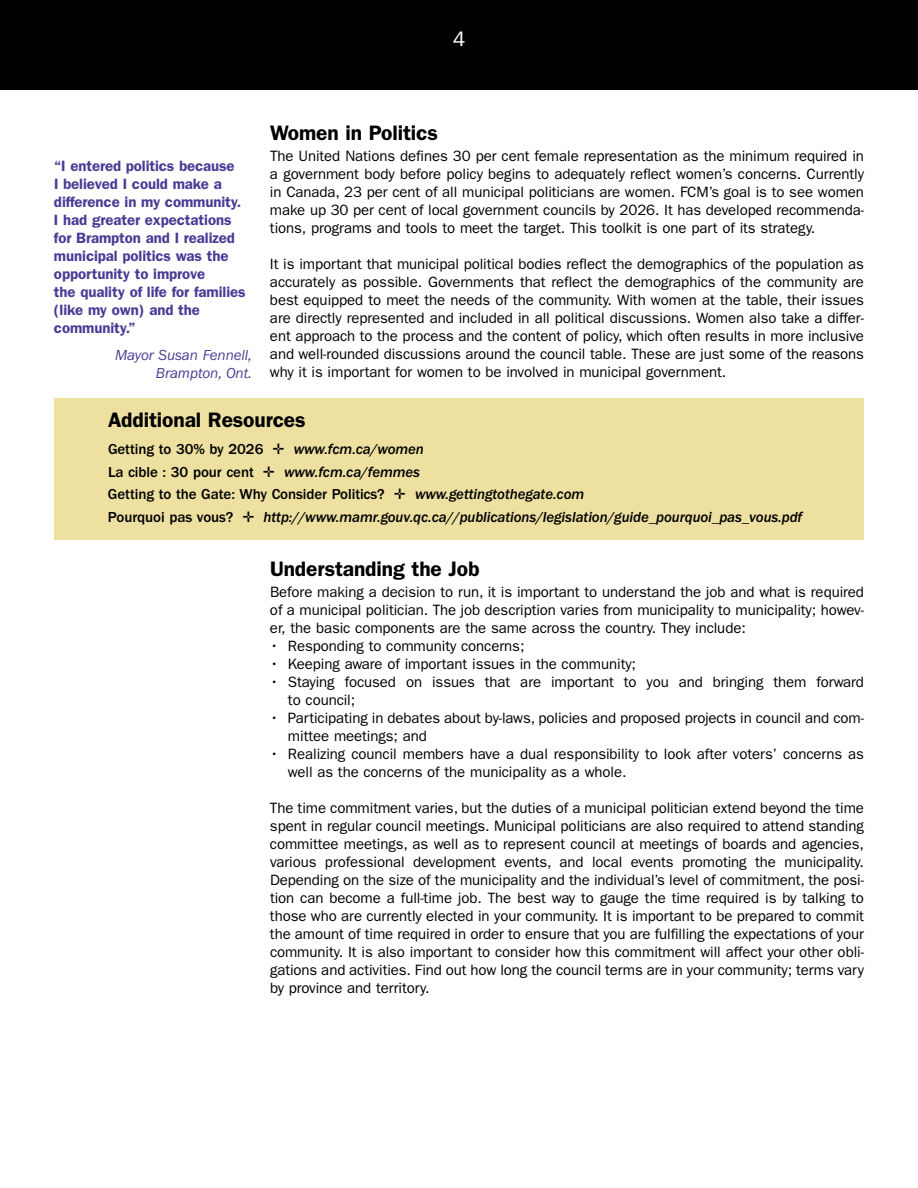
<style>
.page{position:relative;width:918px;height:1188px;background:#fff}
.page>*{position:absolute;margin:0;border:0;box-sizing:border-box;transform-origin:0 0}
.t1{font:600 21px "Franklin Gothic";letter-spacing:-.005em;color:#000}
.t2{font:21px "Franklin Gothic";color:#fff}
.t3{font:15px/18px "Franklin Gothic";letter-spacing:-.005em;color:#000;text-align:justify}
.t4{font:italic 500 15px/22.5px "Franklin Gothic";letter-spacing:-.005em;color:#000}
.t5{font:600 15px/18px "Franklin Gothic";letter-spacing:-.005em;color:#4b3b95}
.t6{font:italic 15px/18px "Franklin Gothic";letter-spacing:-.005em;color:#4b3b95;text-align:right}
.s1{font-style:normal}
</style>
<div class="page">
<div style="left:0;top:0;width:918px;height:90px;background:#000"></div>
<div style="left:54px;top:398px;width:810px;height:142px;background:#eee0a1"></div>
<h1 class="t2" style="left:453px;top:32px;width:14px">4</h1>
<h1 class="t1" style="left:270px;top:126px;width:169px">Women in Politics</h1>
<p class="t3" style="left:270px;top:149px;width:596px">The United Nations defines 30 per cent female representation as the minimum required in a government body before policy begins to adequately reflect women’s concerns. Currently in Canada, 23 per cent of all municipal politicians are women. FCM’s goal is to see women make up 30 per cent of local government councils by 2026. It has developed recommenda&shy;tions, programs and tools to meet the target. This toolkit is one part of its strategy.</p>
<p class="t3" style="left:270px;top:257px;width:596px">It is important that municipal political bodies reflect the demographics of the population as accurately as possible. Governments that reflect the demographics of the community are best equipped to meet the needs of the community. With women at the table, their issues are directly represented and included in all political discussions. Women also take a differ&shy;ent approach to the process and the content of policy, which often results in more inclusive and well-rounded discussions around the council table. These are just some of the reasons why it is important for women to be involved in municipal government.</p>
<p class="t5" style="left:54px;top:158px;width:193px">“I entered politics because<br>I believed I could make a difference in my community.<br>I had greater expectations for Brampton and I realized municipal politics was the opportunity to improve<br>the quality of life for families (like my own) and the community.”</p>
<p class="t6" style="left:115px;top:347px;width:138px">Mayor Susan Fennell,<br>Brampton, Ont.</p>
<h1 class="t1" style="left:108px;top:413px;width:199px">Additional Resources</h1>
<p class="t4" style="left:108px;top:439px;width:696px"><span class="s1">Getting to 30% by 2026</span> ✛ www.fcm.ca/women<br><span class="s1">La cible : 30 pour cent</span> ✛ www.fcm.ca/femmes<br><span class="s1">Getting to the Gate: Why Consider Politics?</span> ✛ www.gettingtothegate.com<br><span class="s1">Pourquoi pas vous?</span> ✛ http://www.mamr.gouv.qc.ca//publications/legislation/guide_pourquoi_pas_vous.pdf</p>
<h1 class="t1" style="left:270px;top:562px;width:211px">Understanding the Job</h1>
<p class="t3" style="left:270px;top:584px;width:596px">Before making a decision to run, it is important to understand the job and what is required of a municipal politician. The job description varies from municipality to municipality; howev&shy;er, the basic components are the same across the country. They include:</p>
<p class="t3" style="left:270px;top:638px;width:256px">• Responding to community concerns;</p>
<p class="t3" style="left:270px;top:656px;width:368px">• Keeping aware of important issues in the community;</p>
<p class="t3" style="left:288px;top:674px;width:578px;text-indent:-18px">• Staying focused on issues that are important to you and bringing them forward to council;</p>
<p class="t3" style="left:288px;top:710px;width:578px;text-indent:-18px">• Participating in debates about by-laws, policies and proposed projects in council and com&shy;mittee meetings; and</p>
<p class="t3" style="left:288px;top:746px;width:578px;text-indent:-18px">• Realizing council members have a dual responsibility to look after voters’ concerns as well as the concerns of the municipality as a whole.</p>
<p class="t3" style="left:270px;top:800px;width:596px">The time commitment varies, but the duties of a municipal politician extend beyond the time spent in regular council meetings. Municipal politicians are also required to attend standing committee meetings, as well as to represent council at meetings of boards and agencies, various professional development events, and local events promoting the municipality.<br>Depending on the size of the municipality and the individual’s level of commitment, the posi&shy;tion can become a full-time job. The best way to gauge the time required is by talking to those who are currently elected in your community. It is important to be prepared to commit the amount of time required in order to ensure that you are fulfilling the expectations of your community. It is also important to consider how this commitment will affect your other obli&shy;gations and activities. Find out how long the council terms are in your community; terms vary by province and territory.</p>
</div>
